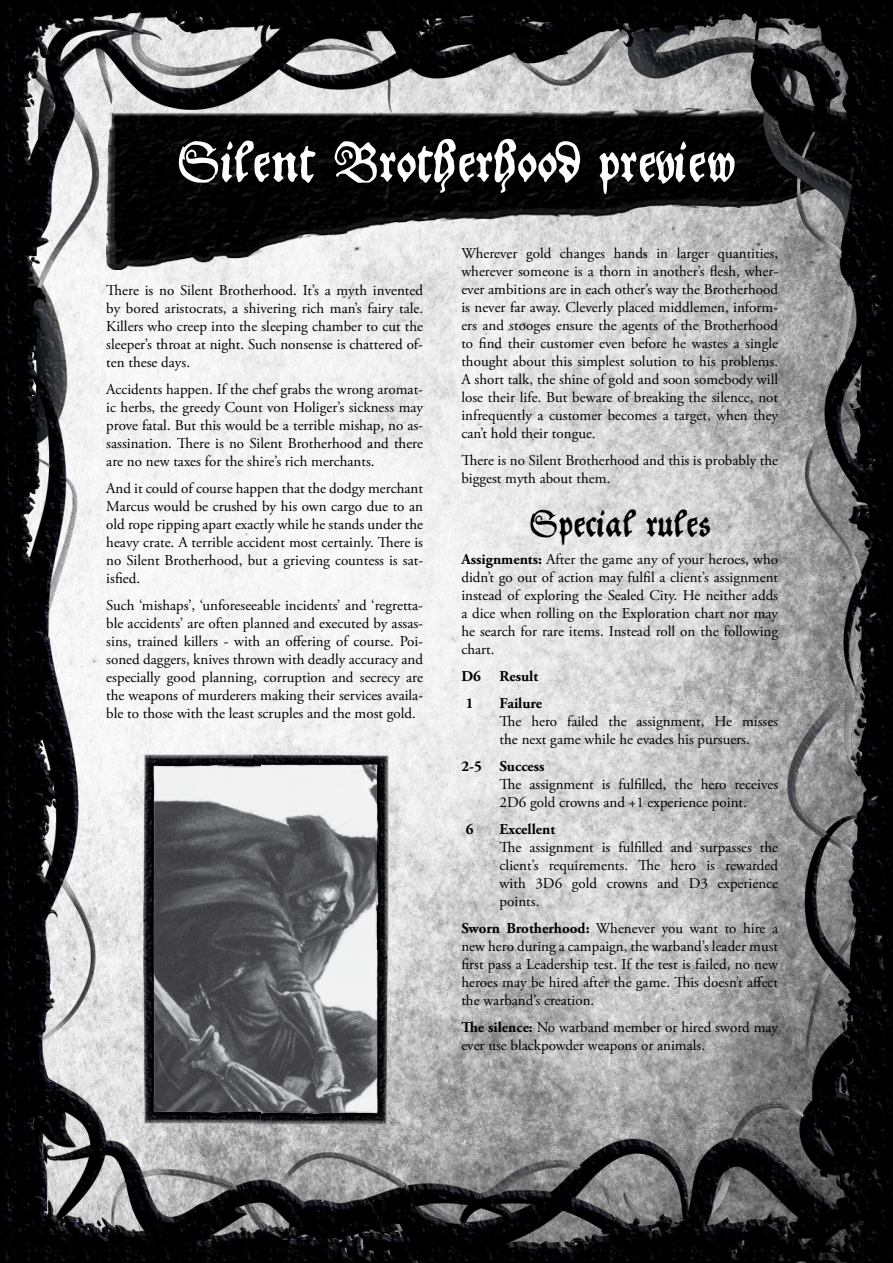
<style>
.page{position:relative;width:893px;height:1263px;background:#fff}
.page>*{position:absolute;margin:0;border:0;box-sizing:border-box;transform-origin:0 0}
.t1{font:54px "Schoensperger";color:#fff}
.t2{font:36px "Schoensperger";color:#000}
.t3{font:15px/18px "Adobe Garamond Pro";color:#000;text-align:justify}
.t4{font:700 15px/27px "Adobe Garamond Pro";color:#000}
.s1{font-weight:700}
</style>
<div class="page">
<img style="left:1px;top:1px;width:892px;height:1262px">
<h1 class="t1" style="left:176px;top:132px;width:561px">Silent Brotherhood preview</h1>
<p class="t3" style="left:106px;top:281px;width:318px">There is no Silent Brotherhood. It’s a myth invented by bored aristocrats, a shivering rich man’s fairy tale.<br>Killers who creep into the sleeping chamber to cut the sleeper’s throat at night. Such nonsense is chattered of&shy;ten these days.</p>
<p class="t3" style="left:106px;top:380px;width:318px">Accidents happen. If the chef grabs the wrong aromat&shy;ic herbs, the greedy Count von Holiger’s sickness may prove fatal. But this would be a terrible mishap, no as&shy;sassination. There is no Silent Brotherhood and there are no new taxes for the shire’s rich merchants.</p>
<p class="t3" style="left:106px;top:479px;width:318px">And it could of course happen that the dodgy merchant Marcus would be crushed by his own cargo due to an old rope ripping apart exactly while he stands under the heavy crate. A terrible accident most certainly. There is no Silent Brotherhood, but a grieving countess is sat&shy;isfied.</p>
<p class="t3" style="left:106px;top:596px;width:318px">Such ‘mishaps’, ‘unforeseeable incidents’ and ‘regretta&shy;ble accidents’ are often planned and executed by assas&shy;sins, trained killers - with an offering of course. Poi&shy;soned daggers, knives thrown with deadly accuracy and especially good planning, corruption and secrecy are the weapons of murderers making their services availa&shy;ble to those with the least scruples and the most gold.</p>
<p class="t3" style="left:461px;top:245px;width:318px">Wherever gold changes hands in larger quantities, wherever someone is a thorn in another’s flesh, wher&shy;ever ambitions are in each other’s way the Brotherhood is never far away. Cleverly placed middlemen, inform&shy;ers and stooges ensure the agents of the Brotherhood to find their customer even before he wastes a single thought about this simplest solution to his problems.<br>A short talk, the shine of gold and soon somebody will lose their life. But beware of breaking the silence, not infrequently a customer becomes a target, when they can’t hold their tongue.</p>
<p class="t3" style="left:461px;top:452px;width:318px">There is no Silent Brotherhood and this is probably the biggest myth about them.</p>
<h2 class="t2" style="left:529px;top:504px;width:183px">Special rules</h2>
<p class="t3" style="left:461px;top:551px;width:318px"><span class="s1">Assignments:</span> After the game any of your heroes, who didn’t go out of action may fulfil a client’s assignment instead of exploring the Sealed City. He neither adds a dice when rolling on the Exploration chart nor may he search for rare items. Instead roll on the following chart.</p>
<p class="t4" style="left:466px;top:663px;width:74px;text-indent:-5px">D6 Result<br>1</p>
<p class="t4" style="left:500px;top:690px;width:44px">Failure</p>
<p class="t3" style="left:500px;top:713px;width:280px">The hero failed the assignment, He misses the next game while he evades his pursuers.</p>
<p class="t4" style="left:461px;top:753px;width:85px">2-5 Success</p>
<p class="t3" style="left:500px;top:776px;width:280px">The assignment is fulfilled, the hero receives<br>2D6 gold crowns and +1 experience point.</p>
<p class="t4" style="left:466px;top:816px;width:9px">6</p>
<p class="t4" style="left:500px;top:816px;width:57px">Excellent</p>
<p class="t3" style="left:500px;top:839px;width:280px">The assignment is fulfilled and surpasses the client’s requirements. The hero is rewarded with 3D6 gold crowns and D3 experience points.</p>
<p class="t3" style="left:461px;top:920px;width:318px"><span class="s1">Sworn Brotherhood:</span> Whenever you want to hire a new hero during a campaign, the warband’s leader must first pass a Leadership test. If the test is failed, no new heroes may be hired after the game. This doesn’t affect the warband’s creation.</p>
<p class="t3" style="left:461px;top:1019px;width:318px"><span class="s1">The silence:</span> No warband member or hired sword may ever use blackpowder weapons or animals.</p>
</div>
